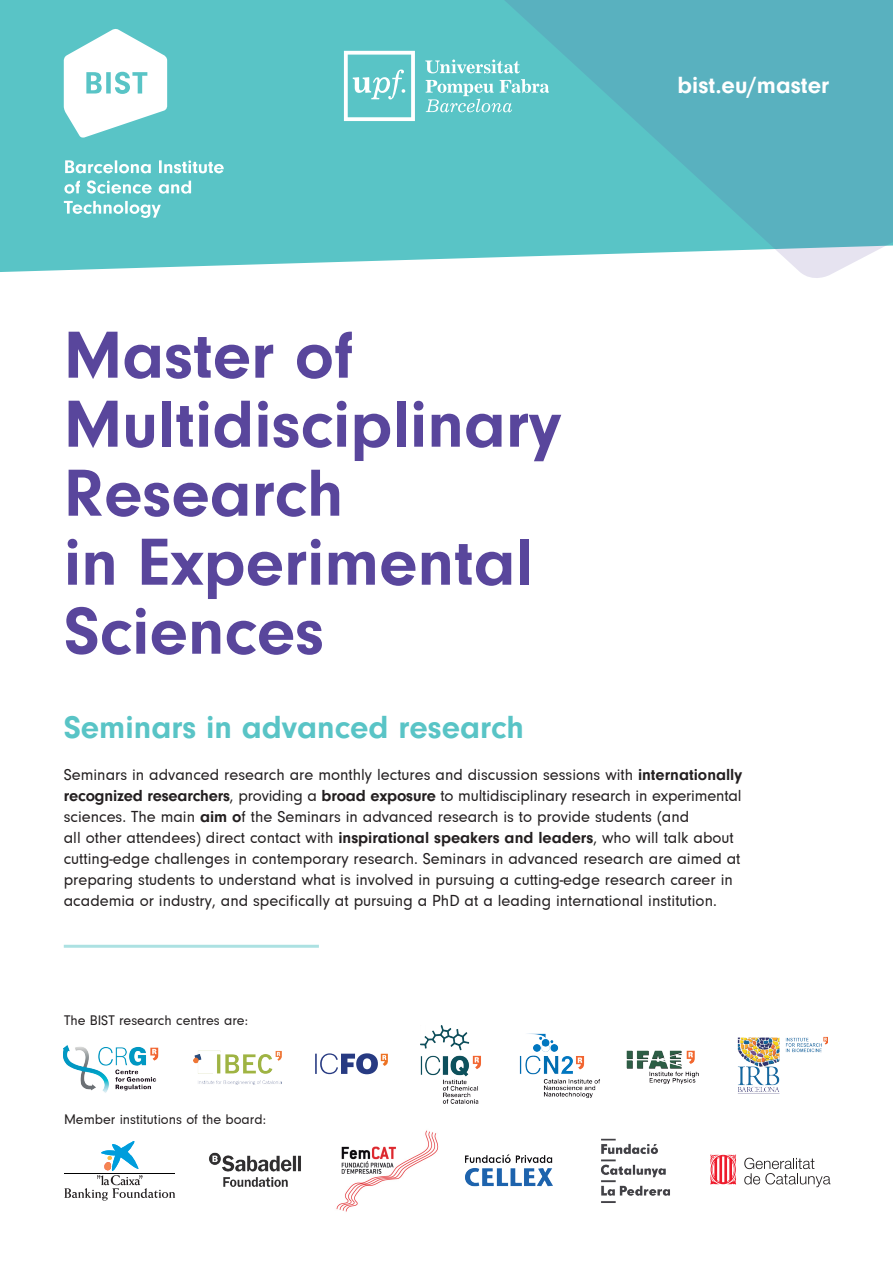
<style>
.page{position:relative;width:893px;height:1263px;background:#fff}
.page>*{position:absolute;margin:0;border:0;box-sizing:border-box;transform-origin:0 0}
.t1{font:700 69px "Neuzeit Gro";color:#59469c}
.t2{font:700 33px "Neuzeit Gro";color:#59c4c6}
.t3{font:700 24.15px "Neuzeit Gro";color:#fff}
.text_G{font:16.5px/21px "Neuzeit Gro";color:#231f20;text-align:justify}
.t4{font:14.4px "Neuzeit Gro";color:#231f20}
.s1{font-weight:700}
</style>
<div class="page">
<div style="left:0;top:0;width:457px;height:272px;background:#59c4c6"></div>
<svg style="left:457px;top:0;width:436px;height:278px;fill:#59b1bf"></svg>
<svg style="left:64px;top:201px;width:97px;height:17px"></svg>
<svg style="left:64px;top:180px;width:127px;height:14px"></svg>
<svg style="left:65px;top:160px;width:159px;height:13px"></svg>
<svg style="left:64px;top:28px;width:103px;height:111px"></svg>
<svg style="left:344px;top:51px;width:71px;height:70px"></svg>
<svg style="left:425px;top:59px;width:95px;height:14px"></svg>
<svg style="left:426px;top:79px;width:123px;height:33px"></svg>
<hr style="left:64px;top:945px;width:255px;height:3px;background:#59c4c6">
<img style="left:209px;top:1152px;width:92px;height:35px">
<img style="left:465px;top:1154px;width:88px;height:33px">
<img style="left:601px;top:1138px;width:69px;height:65px">
<svg style="left:710px;top:1154px;width:26px;height:30px"></svg>
<svg style="left:744px;top:1158px;width:86px;height:29px"></svg>
<img style="left:336px;top:1130px;width:103px;height:82px">
<svg style="left:64px;top:1141px;width:111px;height:59px"></svg>
<img style="left:63px;top:1045px;width:96px;height:48px">
<img style="left:420px;top:1025px;width:61px;height:79px">
<img style="left:519px;top:1033px;width:81px;height:65px">
<img style="left:737px;top:1036px;width:91px;height:56px">
<img style="left:626px;top:1050px;width:73px;height:34px">
<img style="left:194px;top:1050px;width:87px;height:34px">
<hr style="left:315px;top:1054px;width:2px;height:20px;background:#273a82">
<svg style="left:320px;top:1053px;width:68px;height:21px"></svg>
<p class="t1" style="left:64px;top:316px;width:291px">Master of</p>
<p class="t1" style="left:64px;top:385px;width:499px">Multidisciplinary</p>
<p class="t1" style="left:64px;top:454px;width:281px">Research</p>
<p class="t1" style="left:64px;top:523px;width:471px">in Experimental</p>
<p class="t1" style="left:64px;top:592px;width:262px">Sciences</p>
<p class="t3" style="left:678px;top:71px;width:153px">bist.eu/master</p>
<p class="t2" style="left:64px;top:708px;width:462px">Seminars in advanced research</p>
<p class="text_G" style="left:64px;top:764px;width:680px">Seminars in advanced research are monthly lectures and discussion sessions with <span class="s1">internationally recognized researchers</span>, providing a <span class="s1">broad exposure</span> to multidisciplinary research in experimental sciences. The main <span class="s1">aim o</span>f the Seminars in advanced research is to provide students (and</p>
<p class="text_G" style="left:64px;top:827px;width:678px;text-align:left">all other attendees) direct contact with <span class="s1">inspirational speakers and leaders</span>, who will talk about cutting-edge challenges in contemporary research. Seminars in advanced research are aimed at preparing students to understand what is involved in pursuing a cutting-edge research career in academia or industry, and specifically at pursuing a PhD at a leading international institution.</p>
<p class="t4" style="left:64px;top:1012px;width:186px">The BIST research centres are:</p>
<p class="t4" style="left:64px;top:1112px;width:204px">Member institutions of the board:</p>
</div>
